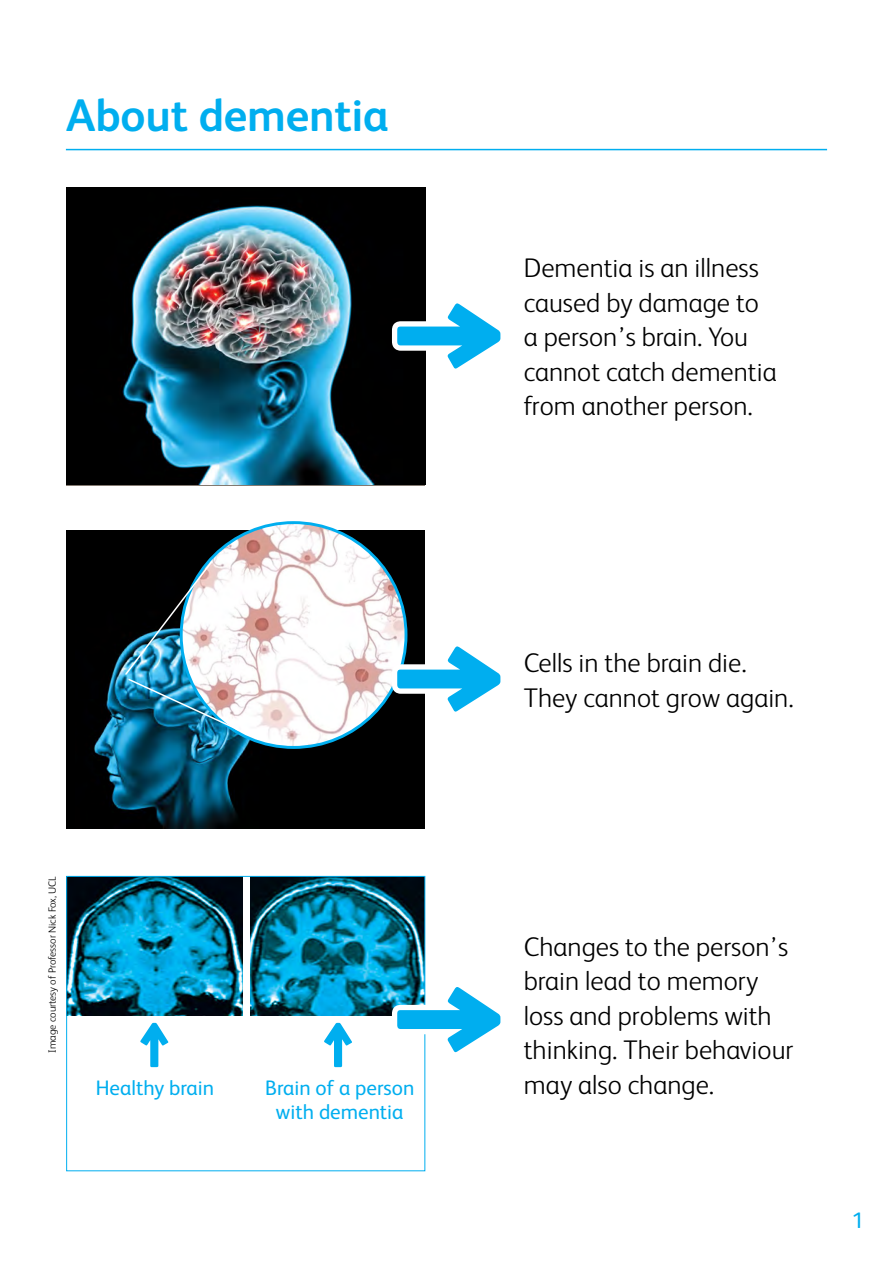
<style>
.page{position:relative;width:893px;height:1263px;background:#fff}
.page>*{position:absolute;margin:0;border:0;box-sizing:border-box;transform-origin:0 0}
.t1{font:700 45.75px "FS Albert";letter-spacing:-.005em;color:#00aeef}
.t2{font:300 27px/34.5px "FS Albert";color:#000}
.t3{font:22.5px "FS Albert";color:#00aeef}
.t4{font:21px "FS Albert";color:#00aeef}
.t5{font:300 10.5px "FS Albert";color:#000}
</style>
<div class="page">
<hr style="left:66px;top:149px;width:761px;height:1px;background:#00aeef">
<div style="left:66px;top:530px;width:359px;height:299px;background:#000"></div>
<img style="left:94px;top:530px;width:314px;height:299px">
<img style="left:66px;top:187px;width:359px;height:297px">
<svg style="left:392px;top:303px;width:108px;height:66px"></svg>
<img style="left:181px;top:523px;width:225px;height:224px;border-radius:112px">
<svg style="left:392px;top:646px;width:108px;height:66px"></svg>
<img style="left:124px;top:560px;width:137px;height:181px">
<img style="left:68px;top:878px;width:174px;height:137px">
<img style="left:251px;top:878px;width:172px;height:138px">
<svg style="left:140px;top:1023px;width:28px;height:44px"></svg>
<svg style="left:324px;top:1023px;width:28px;height:44px"></svg>
<div style="left:66px;top:876px;width:359px;height:295px;border:1px solid #00aeef"></div>
<svg style="left:392px;top:987px;width:108px;height:65px"></svg>
<p class="t1" style="left:66px;top:84px;width:324px">About dementia</p>
<p class="t2" style="left:524px;top:250px;width:254px">Dementia is an illness caused by damage to a person’s brain. You cannot catch dementia from another person.</p>
<p class="t2" style="left:524px;top:644px;width:271px">Cells in the brain die.<br>They cannot grow again.</p>
<p class="t5" style="left:45px;top:1053px;width:178px;rotate:-90deg">Image courtesy of Professor Nick Fox, UCL</p>
<p class="t2" style="left:524px;top:928px;width:271px">Changes to the person’s brain lead to memory loss and problems with thinking. Their behaviour</p>
<p class="t4" style="left:96px;top:1074px;width:120px">Healthy brain</p>
<p class="t4" style="left:265px;top:1074px;width:151px">Brain of a person</p>
<p class="t2" style="left:524px;top:1066px;width:192px">may also change.</p>
<p class="t4" style="left:276px;top:1098px;width:129px">with dementia</p>
<p class="t3" style="left:852px;top:1205px;width:14px">1</p>
</div>
